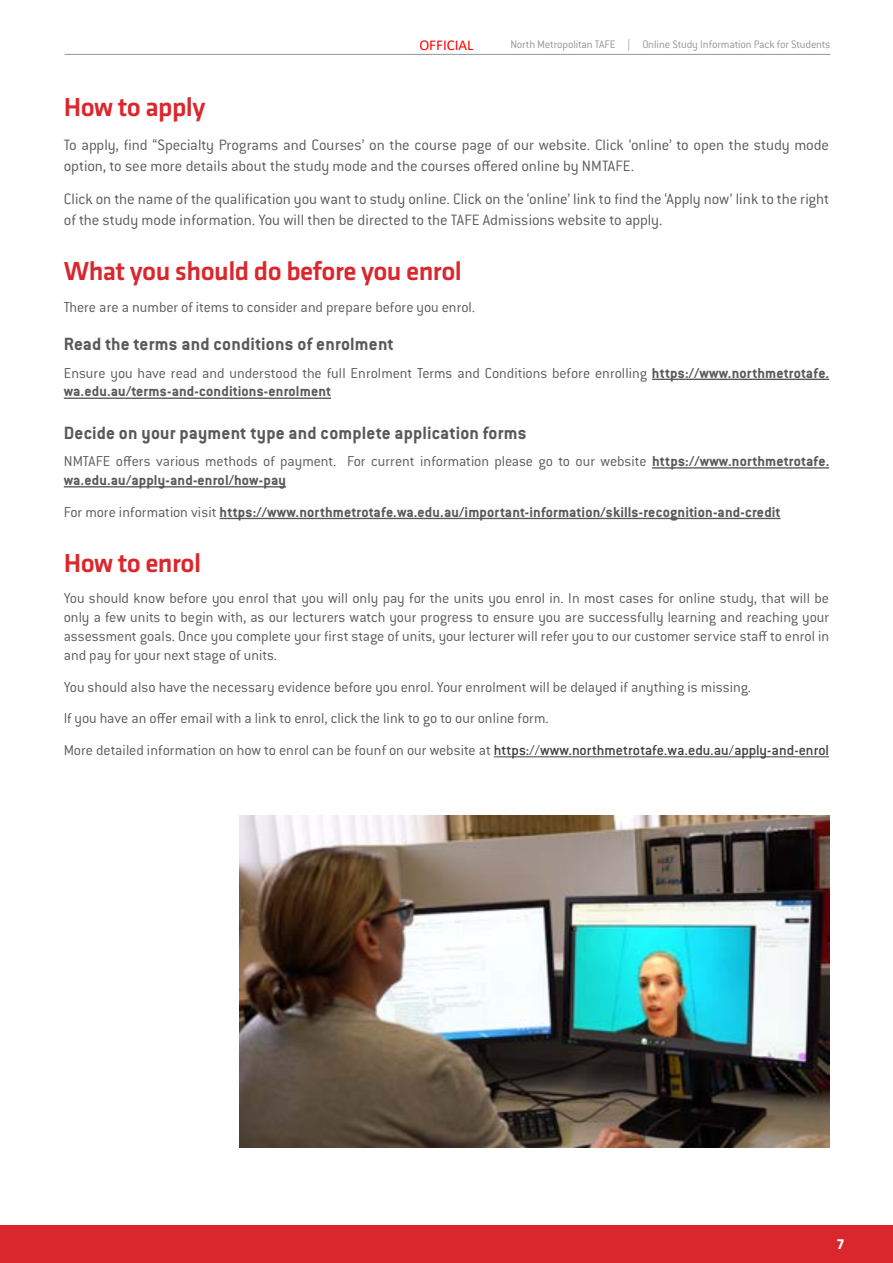
<style>
.page{position:relative;width:893px;height:1263px;background:#fff}
.page>*{position:absolute;margin:0;border:0;box-sizing:border-box;transform-origin:0 0}
.t1{font:500 27px "Klavika";letter-spacing:-.02em;color:#d9272d}
.t2{font:700 19.5px "Conduit ITC Std";letter-spacing:.01em;color:#58595b}
.t3{font:300 16.5px/21px "Conduit ITC Std";letter-spacing:-.005em;color:#58595b}
.t4{font:300 15.75px/18.9px "Conduit ITC Std";letter-spacing:-.005em;color:#58595b}
.t5{font:700 15.75px "Conduit ITC Std";letter-spacing:.01em;color:#58595b}
.t6{font:15px "Calibri";color:#f00}
.t7{font:700 15px "Klavika";color:#fff}
.t8{font:300 12px "Conduit ITC Std";letter-spacing:-.015em;color:#939598}
.s1{font-weight:700}
.s2{font-weight:300}
.s3{font-weight:500;color:#414042}
</style>
<div class="page">
<div style="left:0;top:1225px;width:893px;height:38px;background:#d9272d"></div>
<hr style="left:65px;top:54px;width:765px;height:1px;background:#939598">
<hr style="left:652px;top:379px;width:177px;height:1px;background:#58595b">
<hr style="left:64px;top:398px;width:267px;height:1px;background:#58595b">
<hr style="left:652px;top:467px;width:177px;height:2px;background:#58595b">
<hr style="left:64px;top:486px;width:222px;height:1px;background:#58595b">
<hr style="left:220px;top:518px;width:561px;height:1px;background:#58595b">
<hr style="left:494px;top:756px;width:335px;height:1px;background:#414042">
<img style="left:240px;top:816px;width:589px;height:331px">
<p class="t6" style="left:419px;top:35px;width:56px">OFFICIAL</p>
<p class="t8" style="left:510px;top:37px;width:322px">North Metropolitan TAFE | Online Study Information Pack for Students</p>
<h1 class="t1" style="left:64px;top:89px;width:143px">How to apply</h1>
<p class="t3" style="left:64px;top:134px;width:767px">To apply, find “Specialty Programs and Courses’ on the course page of our website. Click ‘online’ to open the study mode option, to see more details about the study mode and the courses offered online by NMTAFE.</p>
<p class="t3" style="left:64px;top:188px;width:767px">Click on the name of the qualification you want to study online. Click on the ‘online’ link to find the ‘Apply now’ link to the right of the study mode information. You will then be directed to the TAFE Admissions website to apply.</p>
<h1 class="t1" style="left:64px;top:253px;width:400px">What you should do before you enrol</h1>
<p class="t4" style="left:64px;top:297px;width:413px">There are a number of items to consider and prepare before you enrol.</p>
<p class="t2" style="left:64px;top:332px;width:332px">Read the terms and conditions of enrolment</p>
<p class="t4" style="left:64px;top:363px;width:767px">Ensure you have read and understood the full Enrolment Terms and Conditions before enrolling <span class="s1">https://www.northmetrotafe. wa.edu.au/terms-and-conditions-enrolment</span></p>
<p class="t2" style="left:64px;top:421px;width:464px">Decide on your payment type and complete application forms</p>
<p class="t4" style="left:64px;top:451px;width:767px">NMTAFE offers various methods of payment. For current information please go to our website <span class="s1">https://www.northmetrotafe. wa.edu.au/apply-and-enrol/how-pay</span></p>
<p class="t5" style="left:64px;top:502px;width:718px"><span class="s2">For more information visit</span> https://www.northmetrotafe.wa.edu.au/important-information/skills-recognition-and-credit</p>
<h1 class="t1" style="left:64px;top:544px;width:139px">How to enrol</h1>
<p class="t4" style="left:64px;top:588px;width:767px;text-align:justify">You should know before you enrol that you will only pay for the units you enrol in. In most cases for online study, that will be only a few units to begin with, as our lecturers watch your progress to ensure you are successfully learning and reaching your assessment goals. Once you complete your first stage of units, your lecturer will refer you to our customer service staff to enrol in and pay for your next stage of units.</p>
<p class="t4" style="left:64px;top:670px;width:767px;line-height:31.7px">You should also have the necessary evidence before you enrol. Your enrolment will be delayed if anything is missing.<br>If you have an offer email with a link to enrol, click the link to go to our online form.<br>More detailed information on how to enrol can be founf on our website at <span class="s3">https://www.northmetrotafe.wa.edu.au/apply-and-enrol</span></p>
<p class="t7" style="left:837px;top:1233px;width:8px">7</p>
</div>
